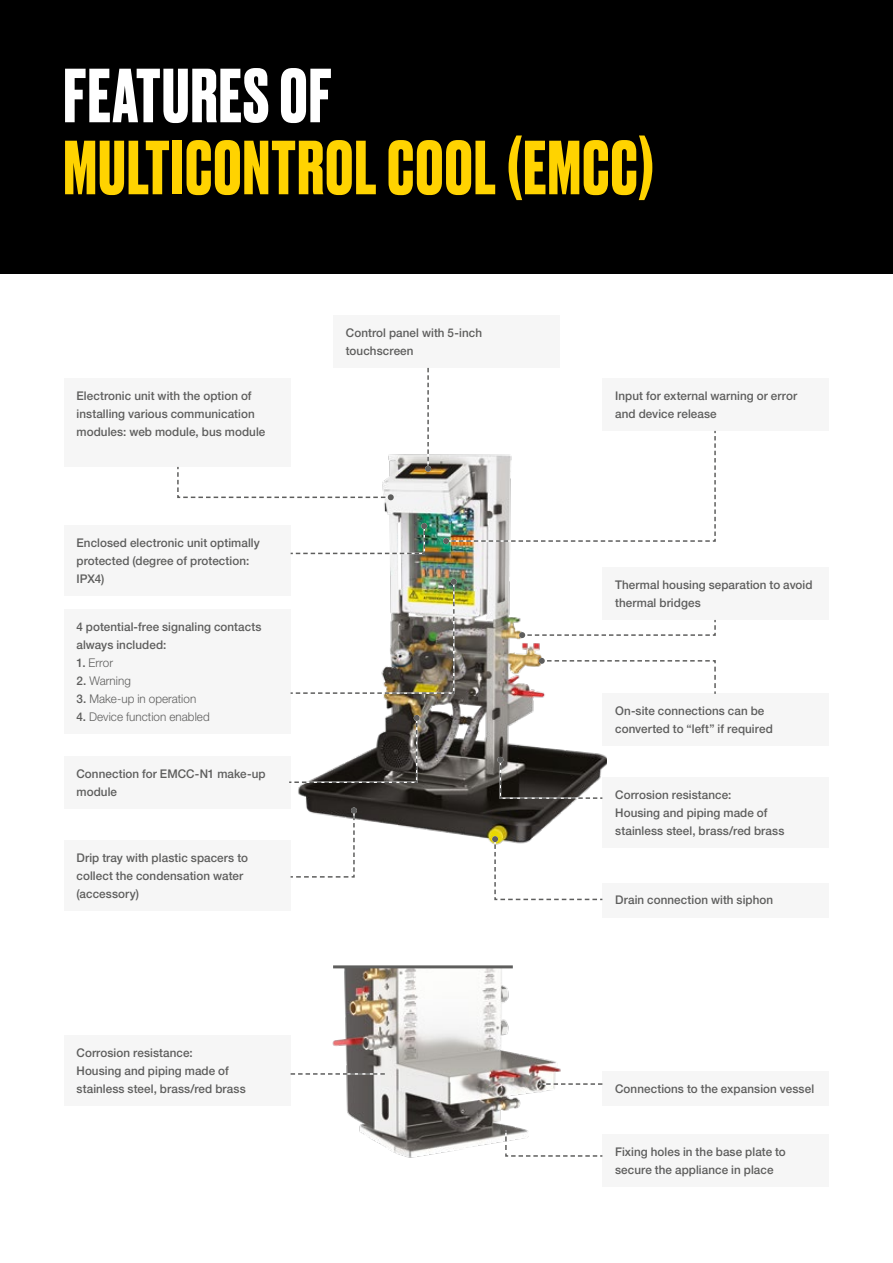
<style>
.page{position:relative;width:893px;height:1263px;background:#fff}
.page>*{position:absolute;margin:0;border:0;box-sizing:border-box;transform-origin:0 0}
.t1{font:700 72px "Druk";letter-spacing:.025em;color:#ffd300}
.t2{font:700 72px "Druk";letter-spacing:.025em;color:#fff}
.t3{font:500 12px/18px "Helvetica Neue LT Pro";letter-spacing:.01em;color:#5e5e5d}
.t4{font:300 12px "Helvetica Neue LT Pro";letter-spacing:.005em;color:#5e5e5d}
.s1{font-weight:500}
</style>
<div class="page">
<div style="left:0;top:0;width:893px;height:274px;background:#000"></div>
<img style="left:332px;top:968px;width:229px;height:190px">
<img style="left:298px;top:454px;width:309px;height:389px">
<div style="left:333px;top:316px;width:227px;height:52px;background:#f6f6f6"></div>
<div style="left:64px;top:379px;width:227px;height:88px;background:#f6f6f6"></div>
<div style="left:64px;top:526px;width:227px;height:70px;background:#f6f6f6"></div>
<div style="left:64px;top:757px;width:227px;height:52px;background:#f6f6f6"></div>
<div style="left:64px;top:841px;width:227px;height:70px;background:#f6f6f6"></div>
<div style="left:602px;top:883px;width:227px;height:34px;background:#f6f6f6"></div>
<div style="left:602px;top:778px;width:227px;height:70px;background:#f6f6f6"></div>
<div style="left:602px;top:379px;width:227px;height:52px;background:#f6f6f6"></div>
<div style="left:64px;top:1036px;width:227px;height:70px;background:#f6f6f6"></div>
<div style="left:602px;top:1072px;width:227px;height:34px;background:#f6f6f6"></div>
<div style="left:602px;top:1135px;width:227px;height:52px;background:#f6f6f6"></div>
<div style="left:602px;top:568px;width:227px;height:52px;background:#f6f6f6"></div>
<div style="left:602px;top:694px;width:227px;height:52px;background:#f6f6f6"></div>
<div style="left:64px;top:610px;width:227px;height:124px;background:#f6f6f6"></div>
<svg style="left:425px;top:368px;width:6px;height:104px"></svg>
<svg style="left:291px;top:1073px;width:94px;height:2px"></svg>
<svg style="left:539px;top:1083px;width:63px;height:2px"></svg>
<svg style="left:177px;top:465px;width:217px;height:35px"></svg>
<svg style="left:504px;top:1129px;width:99px;height:28px"></svg>
<svg style="left:443px;top:430px;width:273px;height:114px"></svg>
<svg style="left:519px;top:618px;width:197px;height:20px"></svg>
<svg style="left:497px;top:757px;width:107px;height:43px;background:#43413d"></svg>
<svg style="left:492px;top:836px;width:111px;height:65px"></svg>
<svg style="left:290px;top:807px;width:67px;height:71px"></svg>
<svg style="left:539px;top:658px;width:177px;height:37px"></svg>
<svg style="left:290px;top:523px;width:137px;height:32px"></svg>
<img style="left:290px;top:579px;width:167px;height:116px">
<svg style="left:289px;top:715px;width:131px;height:69px"></svg>
<hr style="left:892px;top:904px;width:1px;height:359px;background:#ffd300">
<hr style="left:333px;top:965px;width:180px;height:3px;background:#5e5e5d">
<h1 class="t2" style="left:64px;top:46px;width:269px">FEATURES OF</h1>
<h1 class="t1" style="left:64px;top:118px;width:592px">MULTICONTROL COOL (EMCC)</h1>
<p class="t3" style="left:77px;top:387px;width:190px">Electronic unit with the option of installing various communication modules: web module, bus module</p>
<p class="t3" style="left:77px;top:534px;width:185px">Enclosed electronic unit optimally protected (degree of protection:<br>IPX4)</p>
<p class="t3" style="left:76px;top:618px;width:186px">4 potential-free signaling contacts always included:</p>
<p class="t4" style="left:76px;top:655px;width:38px"><span class="s1">1.</span> Error</p>
<p class="t4" style="left:76px;top:673px;width:56px"><span class="s1">2.</span> Warning</p>
<p class="t4" style="left:76px;top:691px;width:121px"><span class="s1">3.</span> Make-up in operation</p>
<p class="t4" style="left:76px;top:709px;width:135px"><span class="s1">4.</span> Device function enabled</p>
<p class="t3" style="left:77px;top:765px;width:191px">Connection for EMCC-N1 make-up module</p>
<p class="t3" style="left:77px;top:849px;width:173px">Drip tray with plastic spacers to collect the condensation water (accessory)</p>
<p class="t3" style="left:77px;top:1044px;width:171px">Corrosion resistance:<br>Housing and piping made of stainless steel, brass/red brass</p>
<p class="t3" style="left:346px;top:324px;width:138px">Control panel with 5-inch touchscreen</p>
<p class="t3" style="left:615px;top:387px;width:183px">Input for external warning or error and device release</p>
<p class="t3" style="left:615px;top:576px;width:199px">Thermal housing separation to avoid thermal bridges</p>
<p class="t3" style="left:615px;top:702px;width:159px">On-site connections can be converted to “left” if required</p>
<p class="t3" style="left:615px;top:786px;width:171px">Corrosion resistance:<br>Housing and piping made of stainless steel, brass/red brass</p>
<p class="t3" style="left:615px;top:891px;width:160px">Drain connection with siphon</p>
<p class="t3" style="left:615px;top:1080px;width:200px">Connections to the expansion vessel</p>
<p class="t3" style="left:615px;top:1143px;width:172px">Fixing holes in the base plate to secure the appliance in place</p>
</div>
